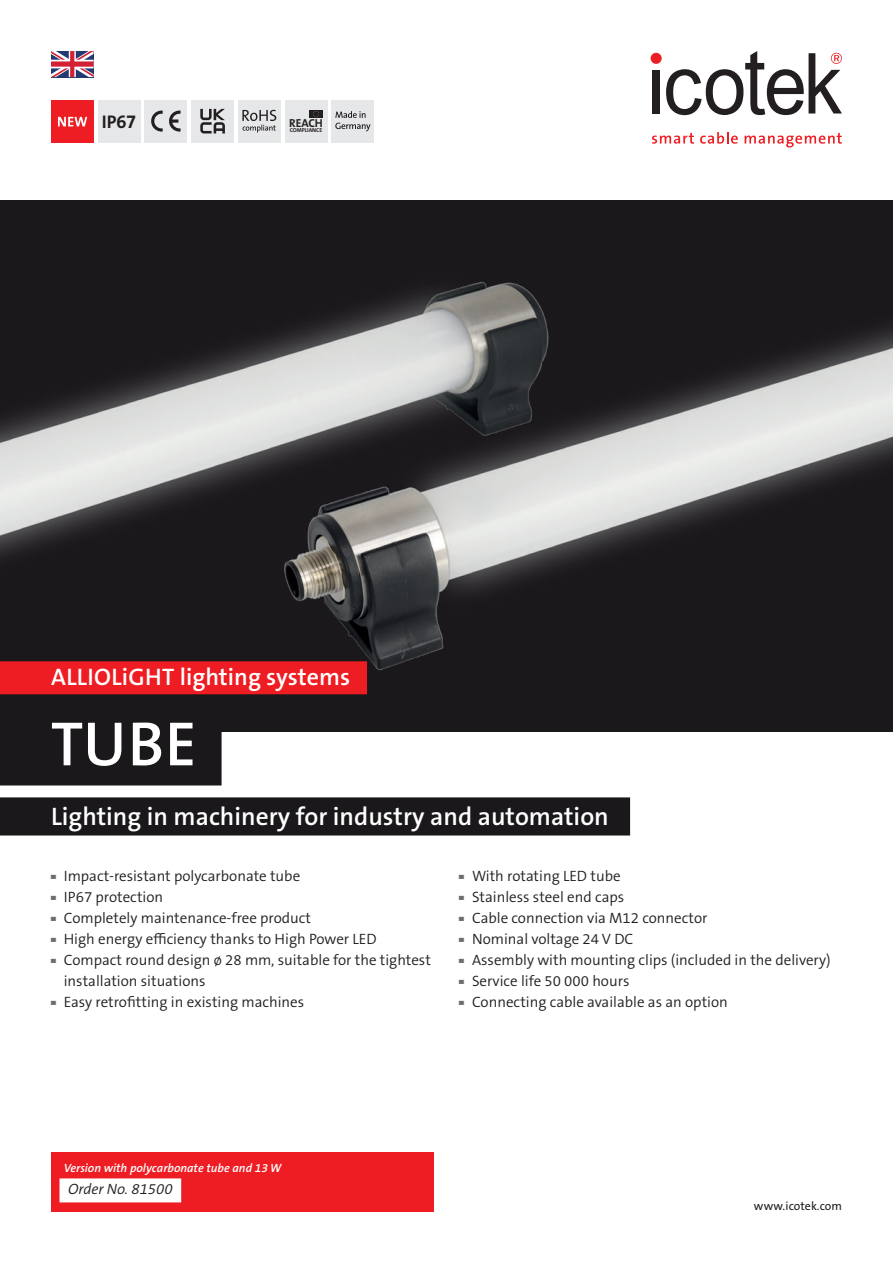
<style>
.page{position:relative;width:893px;height:1263px;background:#fff}
.page>*{position:absolute;margin:0;border:0;box-sizing:border-box;transform-origin:0 0}
.t1{font:600 63px "The Sans B W6";color:#fff}
.t2{font:600 25.35px "The Sans B W6";color:#fff}
.t3{font:600 24px "The Sans B W6";color:#fff}
.t4{font:700 18.45px "The Sans B W7";color:#231f20}
.t5{font:300 15px/21px "The Sans B W4";color:#231f20}
.t6{font:italic 300 15px "The Sans B W4";color:#231f20}
.t7{font:italic 600 12px "The Sans B W6";color:#fff}
.t8{font:12px "The Sans B W5 Plain";letter-spacing:.005em;color:#231f20}
.t9{font:700 11.7px "The Sans Os F";letter-spacing:-.015em;color:#231f20}
.t10{font:300 6.75px "The Sans Os F";color:#6c6d70}
.t11{font:700 5.7px "The Sans Os F";letter-spacing:-.01em;color:#231f20}
</style>
<div class="page">
<div style="left:651px;top:53px;width:11px;height:11px;background:#ee1d23;border-radius:50%"></div>
<svg style="left:666px;top:51px;width:176px;height:64px"></svg>
<div style="left:652px;top:70px;width:8px;height:44px;background:#231f20"></div>
<svg style="left:652px;top:133px;width:42px;height:11px"></svg>
<svg style="left:700px;top:132px;width:38px;height:12px"></svg>
<svg style="left:745px;top:133px;width:97px;height:15px"></svg>
<div style="left:238px;top:100px;width:43px;height:42px;background:#e6e7e9"></div>
<svg style="left:242px;top:110px;width:34px;height:23px"></svg>
<div style="left:332px;top:100px;width:42px;height:42px;background:#e6e7e9"></div>
<svg style="left:335px;top:111px;width:36px;height:20px"></svg>
<div style="left:285px;top:100px;width:42px;height:42px;background:#e6e7e9"></div>
<div style="left:309px;top:110px;width:13px;height:8px;background:#231f20"></div>
<svg style="left:313px;top:111px;width:6px;height:6px"></svg>
<img style="left:637px;top:200px;width:256px;height:531px">
<div style="left:98px;top:100px;width:42px;height:42px;background:#e6e7e9"></div>
<div style="left:51px;top:100px;width:43px;height:42px;background:#ee1d23"></div>
<svg style="left:58px;top:117px;width:29px;height:9px"></svg>
<div style="left:145px;top:100px;width:42px;height:42px;background:#e6e7e9"></div>
<svg style="left:151px;top:110px;width:30px;height:22px"></svg>
<img style="left:0;top:200px;width:637px;height:531px">
<div style="left:191px;top:100px;width:43px;height:42px;background:#e6e7e9"></div>
<svg style="left:200px;top:109px;width:25px;height:24px"></svg>
<div style="left:51px;top:1152px;width:383px;height:60px;background:#ee1d23"></div>
<div style="left:0;top:661px;width:367px;height:33px;background:#ee1d23"></div>
<div style="left:0;top:707px;width:222px;height:78px;background:#1a181b"></div>
<div style="left:0;top:797px;width:630px;height:38px;background:#1a181b"></div>
<div style="left:60px;top:1178px;width:121px;height:24px;background:#fff"></div>
<svg style="left:51px;top:51px;width:43px;height:26px"></svg>
<p class="t4" style="left:102px;top:110px;width:36px">IP67</p>
<p class="t9" style="left:289px;top:116px;width:35px">REACH</p>
<p class="t11" style="left:290px;top:127px;width:34px">COMPLIANCE</p>
<h3 class="t3" style="left:51px;top:662px;width:301px">ALLIOLiGHT lighting systems</h3>
<h1 class="t1" style="left:51px;top:703px;width:147px">TUBE</h1>
<h2 class="t2" style="left:51px;top:800px;width:559px">Lighting in machinery for industry and automation</h2>
<p class="t10" style="left:51px;top:874px;width:6px">▀</p>
<p class="t5" style="left:64px;top:865px;width:238px">Impact-resistant polycarbonate tube</p>
<p class="t10" style="left:51px;top:895px;width:6px">▀</p>
<p class="t5" style="left:64px;top:886px;width:101px">IP67 protection</p>
<p class="t10" style="left:51px;top:916px;width:6px">▀</p>
<p class="t5" style="left:64px;top:907px;width:249px">Completely maintenance-free product</p>
<p class="t10" style="left:51px;top:937px;width:6px">▀</p>
<p class="t5" style="left:64px;top:928px;width:314px">High energy efficiency thanks to High Power LED</p>
<p class="t10" style="left:51px;top:958px;width:6px">▀</p>
<p class="t5" style="left:64px;top:949px;width:369px">Compact round design ø 28 mm, suitable for the tightest installation situations</p>
<p class="t10" style="left:51px;top:1000px;width:6px">▀</p>
<p class="t5" style="left:64px;top:991px;width:242px">Easy retrofitting in existing machines</p>
<p class="t10" style="left:459px;top:874px;width:6px">▀</p>
<p class="t5" style="left:472px;top:865px;width:150px">With rotating LED tube</p>
<p class="t10" style="left:459px;top:895px;width:6px">▀</p>
<p class="t5" style="left:472px;top:886px;width:154px">Stainless steel end caps</p>
<p class="t10" style="left:459px;top:916px;width:6px">▀</p>
<p class="t5" style="left:472px;top:907px;width:237px">Cable connection via M12 connector</p>
<p class="t10" style="left:459px;top:937px;width:6px">▀</p>
<p class="t5" style="left:472px;top:928px;width:163px">Nominal voltage 24 V DC</p>
<p class="t10" style="left:459px;top:958px;width:6px">▀</p>
<p class="t5" style="left:472px;top:949px;width:360px">Assembly with mounting clips (included in the delivery)</p>
<p class="t10" style="left:459px;top:979px;width:6px">▀</p>
<p class="t5" style="left:472px;top:970px;width:159px">Service life 50 000 hours</p>
<p class="t10" style="left:459px;top:1000px;width:6px">▀</p>
<p class="t5" style="left:472px;top:991px;width:257px">Connecting cable available as an option</p>
<p class="t7" style="left:64px;top:1160px;width:219px">Version with polycarbonate tube and 13 W</p>
<p class="t6" style="left:68px;top:1180px;width:106px">Order No. 81500</p>
<p class="t8" style="left:754px;top:1198px;width:90px">www.icotek.com</p>
</div>
